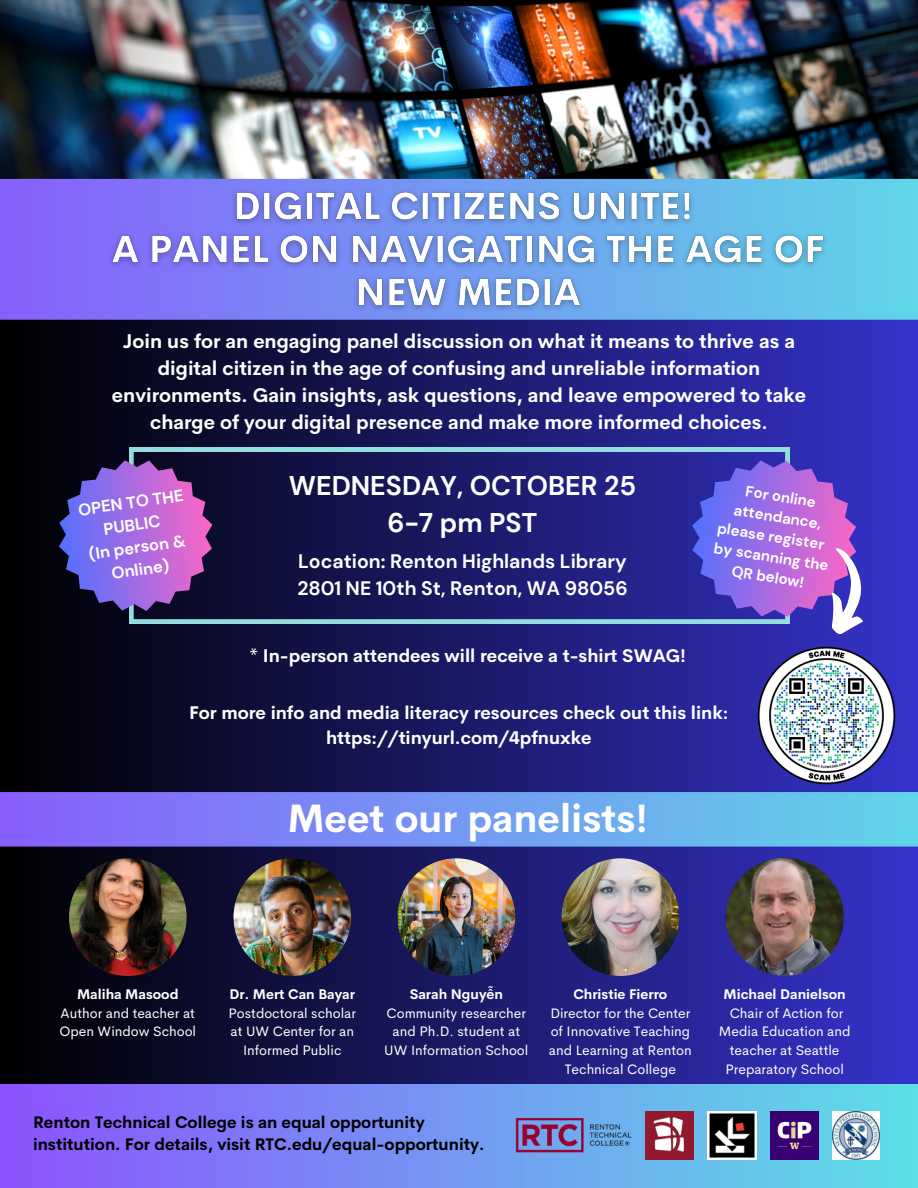
<style>
.page{position:relative;width:918px;height:1188px;background:#fff}
.page>*{position:absolute;margin:0;border:0;box-sizing:border-box;transform-origin:0 0}
.t1{font:700 38.85px "Cerebri Sans";color:#fff}
.t2{font:700 27px "DM Sans";color:#fff}
.t3{font:700 19.5px/27px "Cerebri Sans";color:#fff;text-align:center}
.t4{font:700 19.5px "DM Sans";color:#fff}
.t5{font:700 18px "Cerebri Sans";color:#fff}
.t6{font:700 16.5px "Cerebri Sans";color:#000}
.t7{font:700 16.5px/22.5px "DM Sans";color:#fff;text-align:center}
.t8{font:700 15px/20.2px "DM Sans";color:#fff;text-align:center}
.t9{font:13.8px/18.6px "Cerebri Sans";color:#fff;text-align:center}
.t10{font:700 13.8px "Cerebri Sans";color:#fff}
.s1{font-weight:700}
</style>
<div class="page">
<div style="left:0;top:0;width:918px;height:1188px;background:linear-gradient(to right,#000001,#3533cc)"></div>
<img style="left:0;top:0;width:918px;height:179px">
<svg style="left:0;top:179px;width:918px;height:141px;background:#7495f1"></svg>
<img style="left:69px;top:858px;width:118px;height:118px;border-radius:50%">
<img style="left:233px;top:858px;width:118px;height:118px;border-radius:50%">
<img style="left:398px;top:858px;width:117px;height:118px;border-radius:50%">
<img style="left:562px;top:858px;width:117px;height:118px;border-radius:50%">
<img style="left:726px;top:858px;width:118px;height:118px;border-radius:50%">
<svg style="left:0;top:792px;width:918px;height:55px;background:#7397f1"></svg>
<div style="left:0;top:1085px;width:918px;height:103px;background:linear-gradient(to right,#8c52ff,#5de0e6)"></div>
<img style="left:515px;top:1118px;width:116px;height:34px">
<img style="left:833px;top:1111px;width:47px;height:49px">
<img style="left:708px;top:1111px;width:48px;height:49px">
<img style="left:645px;top:1111px;width:49px;height:49px">
<img style="left:770px;top:1111px;width:49px;height:49px">
<svg style="left:129px;top:448px;width:661px;height:176px;background:#21256b"></svg>
<svg style="left:59px;top:460px;width:153px;height:151px;background:#7a4faa"></svg>
<svg style="left:692px;top:460px;width:171px;height:174px;background:#825ed1"></svg>
<img style="left:756px;top:645px;width:141px;height:141px">
<img style="left:103px;top:183px;width:730px;height:134px">
<p class="t3" style="left:112px;top:328px;width:695px">Join us for an engaging panel discussion on what it means to thrive as a digital citizen in the age of confusing and unreliable information environments. Gain insights, ask questions, and leave empowered to take charge of your digital presence and make more informed choices.</p>
<p class="t7" style="left:77px;top:499px;width:108px;rotate:-8deg">OPEN TO THE<br>PUBLIC</p>
<p class="t7" style="left:88px;top:543px;width:99px;rotate:-8deg">(In person &amp;<br>Online)</p>
<p class="t2" style="left:289px;top:468px;width:349px">WEDNESDAY, OCTOBER 25</p>
<p class="t2" style="left:388px;top:505px;width:151px">6-7 pm PST</p>
<p class="t4" style="left:298px;top:549px;width:330px">Location: Renton Highlands Library</p>
<p class="t4" style="left:297px;top:576px;width:332px">2801 NE 10th St, Renton, WA 98056</p>
<p class="t5" style="left:249px;top:644px;width:438px">* In-person attendees will receive a t-shirt SWAG!</p>
<p class="t8" style="left:747px;top:481px;width:73px;rotate:9deg">For online</p>
<p class="t8" style="left:719px;top:518px;width:110px;rotate:9deg">please register</p>
<p class="t8" style="left:736px;top:500px;width:90px;rotate:9deg">attendance,</p>
<p class="t8" style="left:716px;top:538px;width:117px;rotate:9deg">by scanning the<br>QR below!</p>
<p class="t5" style="left:189px;top:701px;width:541px">For more info and media literacy resources check out this link:</p>
<p class="t5" style="left:326px;top:726px;width:267px">https://tinyurl.com/4pfnuxke</p>
<p class="t1" style="left:287px;top:793px;width:362px">Meet our panelists!</p>
<p class="t10" style="left:77px;top:986px;width:103px">Maliha Masood</p>
<p class="t9" style="left:59px;top:1004px;width:138px;text-align:left">Author and teacher at<br>Open Window School</p>
<p class="t9" style="left:229px;top:985px;width:129px"><span class="s1">Dr. Mert Can Bayar<br></span>Postdoctoral scholar at UW Center for an<br>Informed Public</p>
<p class="t9" style="left:384px;top:985px;width:146px"><span class="s1">Sarah Nguyễn<br></span>Community researcher and Ph.D. student at<br>UW Information School</p>
<p class="t10" style="left:724px;top:986px;width:124px">Michael Danielson</p>
<p class="t10" style="left:573px;top:986px;width:96px">Christie Fierro</p>
<p class="t9" style="left:549px;top:1004px;width:144px">Director for the Center of Innovative Teaching and Learning at Renton<br>Technical College</p>
<p class="t9" style="left:719px;top:1004px;width:133px">Chair of Action for<br>Media Education and teacher at Seattle<br>Preparatory School</p>
<p class="t6" style="left:33px;top:1111px;width:393px">Renton Technical College is an equal opportunity</p>
<p class="t6" style="left:33px;top:1134px;width:453px">institution. For details, visit RTC.edu/equal-opportunity.</p>
</div>
